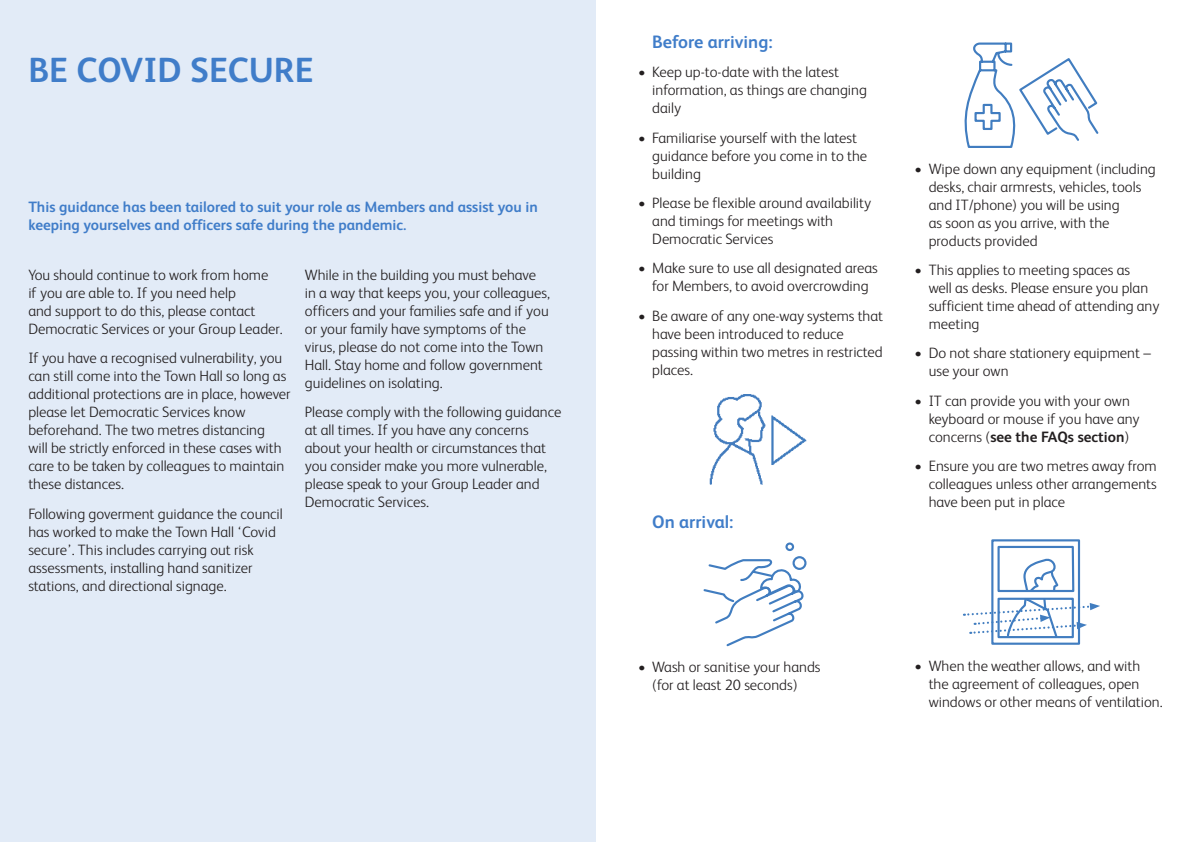
<style>
.page{position:relative;width:1191px;height:842px;background:#fff}
.page>*{position:absolute;margin:0;border:0;box-sizing:border-box;transform-origin:0 0}
.t1{font:700 35px "FS Albert";color:#407dc9}
.t2{font:700 18px "FS Albert";color:#407dc9}
.t3{font:300 15px/18px "FS Albert";color:#231f20}
.t4{font:700 15px/18px "FS Albert";color:#407dc9}
.s1{font-weight:700}
</style>
<div class="page">
<div style="left:0;top:0;width:595px;height:842px;background:#e2ebf7"></div>
<svg style="left:964px;top:43px;width:134px;height:105px"></svg>
<img style="left:710px;top:394px;width:96px;height:90px">
<svg style="left:964px;top:539px;width:136px;height:106px"></svg>
<div style="left:792px;top:556px;width:14px;height:14px;border:2px solid #417dc0;border-radius:50%"></div>
<div style="left:785px;top:542px;width:9px;height:9px;border:2px solid #417dc0;border-radius:50%"></div>
<svg style="left:703px;top:558px;width:102px;height:88px"></svg>
<p class="t1" style="left:28px;top:46px;width:287px">BE COVID SECURE</p>
<p class="t4" style="left:28px;top:197px;width:511px">This guidance has been tailored to suit your role as Members and assist you in keeping yourselves and officers safe during the pandemic.</p>
<p class="t3" style="left:28px;top:265px;width:256px">You should continue to work from home<br>if you are able to. If you need help<br>and support to do this, please contact Democratic Services or your Group Leader.</p>
<p class="t3" style="left:28px;top:348px;width:264px">If you have a recognised vulnerability, you can still come into the Town Hall so long as additional protections are in place, however please let Democratic Services know beforehand. The two metres distancing<br>will be strictly enforced in these cases with care to be taken by colleagues to maintain these distances.</p>
<p class="t3" style="left:28px;top:504px;width:256px">Following goverment guidance the council has worked to make the Town Hall ‘Covid secure’. This includes carrying out risk assessments, installing hand sanitizer stations, and directional signage.</p>
<p class="t3" style="left:305px;top:265px;width:247px">While in the building you must behave in a way that keeps you, your colleagues, officers and your families safe and if you or your family have symptoms of the virus, please do not come into the Town Hall. Stay home and follow government guidelines on isolating.</p>
<p class="t3" style="left:305px;top:402px;width:258px">Please comply with the following guidance at all times. If you have any concerns about your health or circumstances that you consider make you more vulnerable, please speak to your Group Leader and Democratic Services.</p>
<p class="t2" style="left:652px;top:29px;width:122px">Before arriving:</p>
<p class="t3" style="left:652px;top:62px;width:216px;text-indent:-14px">• Keep up-to-date with the latest information, as things are changing daily</p>
<p class="t3" style="left:652px;top:128px;width:216px;text-indent:-14px">• Familiarise yourself with the latest guidance before you come in to the building</p>
<p class="t3" style="left:652px;top:193px;width:220px;text-indent:-14px">• Please be flexible around availability and timings for meetings with<br>Democratic Services</p>
<p class="t3" style="left:638px;top:258px;width:241px;text-align:center">• Make sure to use all designated areas for Members, to avoid overcrowding</p>
<p class="t3" style="left:652px;top:306px;width:232px;text-indent:-14px">• Be aware of any one-way systems that have been introduced to reduce passing within two metres in restricted places.</p>
<p class="t2" style="left:652px;top:510px;width:83px">On arrival:</p>
<p class="t3" style="left:928px;top:159px;width:229px;text-indent:-14px">• Wipe down any equipment (including desks, chair armrests, vehicles, tools and IT/phone) you will be using<br>as soon as you arrive, with the products provided</p>
<p class="t3" style="left:928px;top:260px;width:232px;text-indent:-14px">• This applies to meeting spaces as<br>well as desks. Please ensure you plan sufficient time ahead of attending any meeting</p>
<p class="t3" style="left:928px;top:344px;width:224px;text-indent:-14px">• Do not share stationery equipment – use your own</p>
<p class="t3" style="left:928px;top:391px;width:212px;text-indent:-14px">• IT can provide you with your own keyboard or mouse if you have any concerns (<span class="s1">see the FAQs section</span>)</p>
<p class="t3" style="left:928px;top:456px;width:230px;text-align:justify;text-indent:-14px">• Ensure you are two metres away from colleagues unless other arrangements have been put in place</p>
<p class="t3" style="left:638px;top:657px;width:184px;text-align:center">• Wash or sanitise your hands (for at least 20 seconds)</p>
<p class="t3" style="left:928px;top:656px;width:235px;text-indent:-14px">• When the weather allows, and with the agreement of colleagues, open windows or other means of ventilation.</p>
</div>
